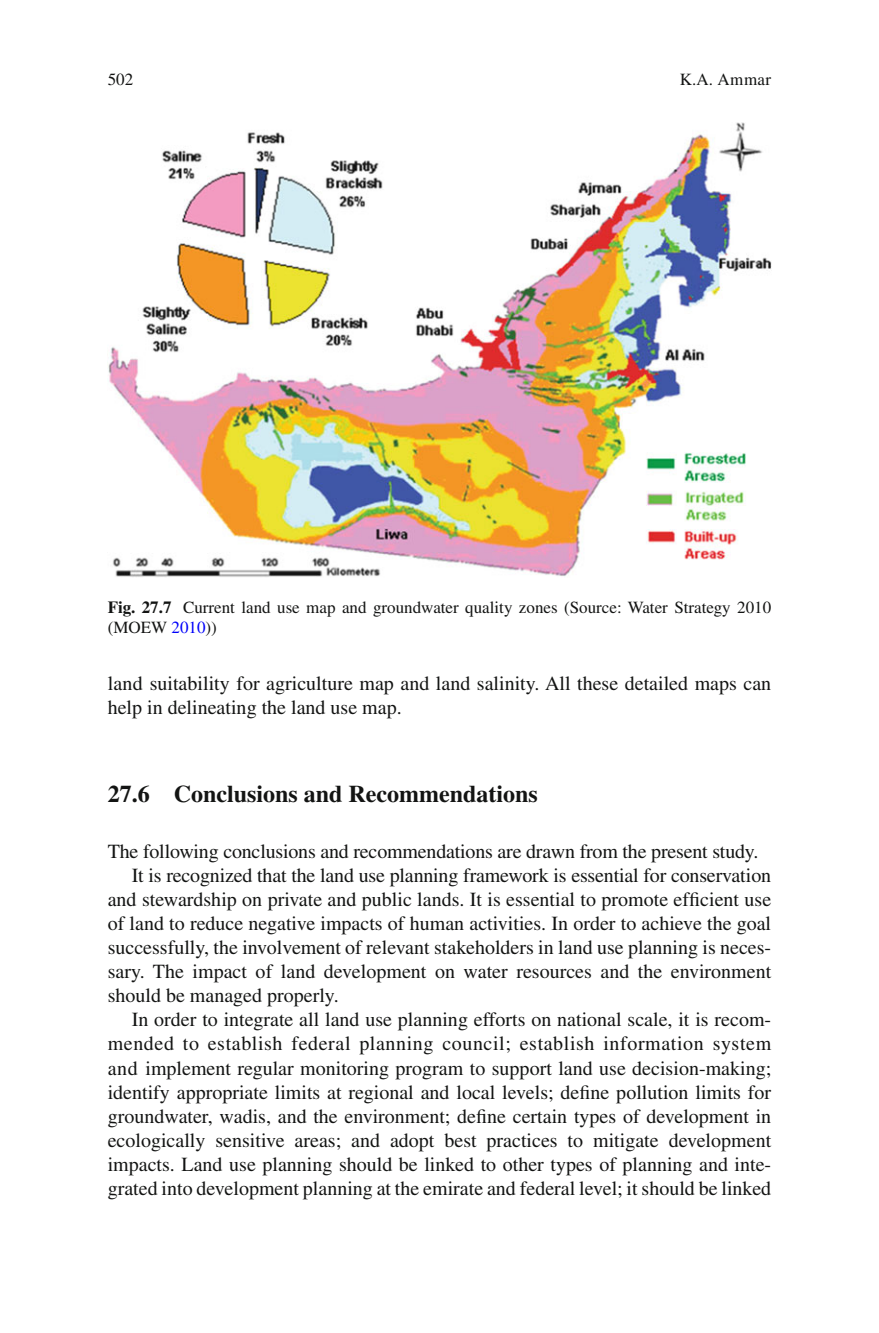
<style>
.page{position:relative;width:879px;height:1333px;background:#fff}
.page>*{position:absolute;margin:0;border:0;box-sizing:border-box;transform-origin:0 0}
.t1{font:700 24px "Times";color:#131413}
.t2{font:20px/24px "Times";color:#131413}
.t3{font:20px "Times";letter-spacing:.03em;color:#131413}
.t4{font:17px/20px "Times";color:#131413}
.s1{font-weight:700}
.s2{color:#0000fa}
</style>
<div class="page">
<img style="left:108px;top:122px;width:663px;height:455px">
<p class="t4" style="left:108px;top:71px;width:27px">502</p>
<p class="t4" style="left:680px;top:71px;width:93px">K.A. Ammar</p>
<p class="t4" style="left:108px;top:599px;width:665px"><span class="s1">Fig. 27.7</span> Current land use map and groundwater quality zones (Source: Water Strategy 2010 (MOEW <span class="s2">2010</span> ) )</p>
<p class="t2" style="left:108px;top:673px;width:665px">land suitability for agriculture map and land salinity. All these detailed maps can help in delineating the land use map.</p>
<p class="t1" style="left:108px;top:785px;width:432px">27.6 Conclusions and Recommendations</p>
<p class="t2" style="left:108px;top:841px;width:652px">The following conclusions and recommendations are drawn from the present study.</p>
<p class="t2" style="left:132px;top:865px;width:641px">It is recognized that the land use planning framework is essential for conservation</p>
<p class="t2" style="left:108px;top:889px;width:665px">and stewardship on private and public lands. It is essential to promote ef fi cient use</p>
<p class="t2" style="left:108px;top:913px;width:665px">of land to reduce negative impacts of human activities. In order to achieve the goal</p>
<p class="t2" style="left:108px;top:937px;width:665px">successfully, the involvement of relevant stakeholders in land use planning is neces-</p>
<p class="t2" style="left:108px;top:961px;width:665px">sary. The impact of land development on water resources and the environment</p>
<p class="t2" style="left:108px;top:985px;width:232px">should be managed properly.</p>
<p class="t2" style="left:132px;top:1009px;width:641px">In order to integrate all land use planning efforts on national scale, it is recom-</p>
<p class="t3" style="left:108px;top:1036px;width:665px">mended to establish federal planning council; establish information system</p>
<p class="t2" style="left:108px;top:1057px;width:665px">and implement regular monitoring program to support land use decision-making;</p>
<p class="t2" style="left:108px;top:1081px;width:665px">identify appropriate limits at regional and local levels; de fi ne pollution limits for</p>
<p class="t2" style="left:108px;top:1105px;width:665px">groundwater, wadis, and the environment; de fi ne certain types of development in</p>
<p class="t2" style="left:108px;top:1129px;width:665px">ecologically sensitive areas; and adopt best practices to mitigate development</p>
<p class="t2" style="left:108px;top:1153px;width:665px">impacts. Land use planning should be linked to other types of planning and inte-</p>
<p class="t2" style="left:108px;top:1177px;width:665px">grated into development planning at the emirate and federal level; it should be linked</p>
</div>
